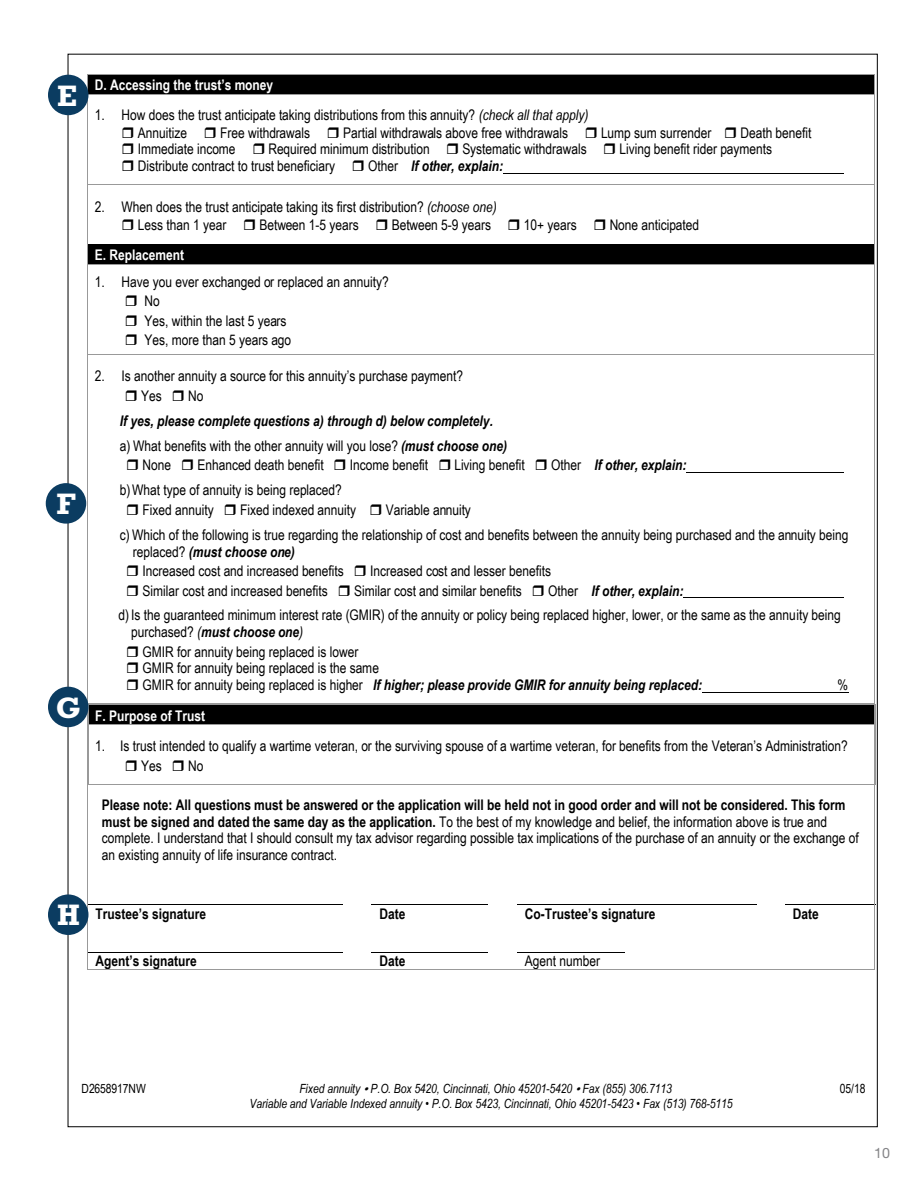
<style>
.page{position:relative;width:918px;height:1188px;background:#fff}
.page>*{position:absolute;margin:0;border:0;box-sizing:border-box;transform-origin:0 0}
.t1{font:700 30px "Rockwell Std";color:#fff}
.t2{font:14.7px/19.6px "Arial Narrow";color:#000}
.t3{font:italic 700 14.7px/24.9px "Arial Narrow";color:#000}
.t4{font:700 14.7px "Arial Narrow";color:#000}
.t5{font:700 14.7px "Arial Narrow";color:#fff}
.t6{font:14.25px "Helvetica Neue LT Std";color:#848487}
.t7{font:italic 12.6px "Arial Narrow";letter-spacing:-.01em;color:#000}
.t8{font:12.6px "Arial Narrow";letter-spacing:-.01em;color:#000}
.s1{font-style:italic}
.s2{font-weight:400;font-style:normal}
.s3{font-weight:700;font-style:italic}
.s4{font-weight:700}
.s5{font-family:"Times New Roman"}
</style>
<div class="page">
<div style="left:88px;top:74px;width:787px;height:20px;background:#000"></div>
<hr style="left:87px;top:74px;width:788px;height:1px;background:#999">
<hr style="left:503px;top:173px;width:341px;height:1px;background:#000">
<svg style="left:87px;top:75px;width:1px;height:16px"></svg>
<hr style="left:87px;top:94px;width:788px;height:1px;background:#999">
<hr style="left:87px;top:94px;width:1px;height:90px;background:#999">
<hr style="left:87px;top:184px;width:788px;height:1px;background:#999">
<hr style="left:87px;top:184px;width:1px;height:60px;background:#999">
<div style="left:88px;top:245px;width:787px;height:19px;background:#000"></div>
<hr style="left:87px;top:244px;width:788px;height:1px;background:#000">
<svg style="left:87px;top:244px;width:1px;height:20px"></svg>
<hr style="left:87px;top:264px;width:788px;height:1px;background:#999">
<hr style="left:87px;top:264px;width:1px;height:90px;background:#999">
<hr style="left:686px;top:472px;width:158px;height:1px;background:#000">
<hr style="left:683px;top:597px;width:161px;height:1px;background:#000">
<hr style="left:702px;top:692px;width:146px;height:1px;background:#000">
<hr style="left:87px;top:354px;width:788px;height:1px;background:#999">
<hr style="left:87px;top:354px;width:1px;height:350px;background:#999">
<div style="left:95px;top:704px;width:773px;height:20px;background:#000"></div>
<hr style="left:88px;top:724px;width:787px;height:1px;background:#999">
<hr style="left:88px;top:724px;width:1px;height:60px;background:#999">
<hr style="left:88px;top:784px;width:787px;height:1px;background:#999">
<hr style="left:88px;top:905px;width:255px;height:1px;background:#000">
<hr style="left:372px;top:905px;width:116px;height:1px;background:#000">
<hr style="left:517px;top:905px;width:239px;height:1px;background:#000">
<hr style="left:785px;top:905px;width:91px;height:1px;background:#000">
<hr style="left:88px;top:952px;width:255px;height:1px;background:#000">
<hr style="left:372px;top:952px;width:116px;height:1px;background:#000">
<hr style="left:517px;top:952px;width:108px;height:1px;background:#000">
<svg style="left:88px;top:705px;width:1px;height:19px"></svg>
<hr style="left:87px;top:704px;width:788px;height:1px;background:#999">
<hr style="left:87px;top:704px;width:1px;height:266px;background:#999">
<hr style="left:87px;top:970px;width:788px;height:1px;background:#999">
<div style="left:48px;top:75px;width:40px;height:40px;background:#0b3c61;border-radius:50%"></div>
<div style="left:46px;top:483px;width:40px;height:41px;background:#0b3c61;border-radius:50%"></div>
<div style="left:48px;top:687px;width:40px;height:40px;background:#0b3c61;border-radius:50%"></div>
<div style="left:48px;top:894px;width:40px;height:41px;background:#0b3c61;border-radius:50%"></div>
<h1 class="t1" style="left:57px;top:78px;width:22px">E</h1>
<h1 class="t1" style="left:56px;top:486px;width:21px">F</h1>
<h1 class="t1" style="left:56px;top:690px;width:27px">G</h1>
<p class="t5" style="left:95px;top:76px;width:180px">D. Accessing the trust’s money</p>
<p class="t2" style="left:138px;top:105px;width:452px;line-height:18px;text-indent:-43px">1. How does the trust anticipate taking distributions from this annuity? <span class="s1">(check all that apply)<br></span>Annuitize</p>
<p class="t2" style="left:220px;top:122px;width:92px">Free withdrawals</p>
<p class="t2" style="left:343px;top:122px;width:226px">Partial withdrawals above free withdrawals</p>
<p class="t2" style="left:601px;top:122px;width:112px">Lump sum surrender</p>
<p class="t2" style="left:741px;top:122px;width:72px">Death benefit</p>
<p class="t2" style="left:138px;top:139px;width:99px">Immediate income</p>
<p class="t2" style="left:269px;top:139px;width:163px">Required minimum distribution</p>
<p class="t2" style="left:462px;top:139px;width:126px">Systematic withdrawals</p>
<p class="t2" style="left:619px;top:139px;width:154px">Living benefit rider payments</p>
<p class="t2" style="left:138px;top:156px;width:199px">Distribute contract to trust beneficiary</p>
<p class="t3" style="left:368px;top:153px;width:137px"><span class="s2">Other</span> If other, explain:</p>
<p class="t2" style="left:138px;top:198px;width:360px;line-height:18px;text-indent:-43px">2. When does the trust anticipate taking its first distribution? <span class="s1">(choose one)<br></span>Less than 1 year</p>
<p class="t2" style="left:259px;top:215px;width:101px">Between 1-5 years</p>
<p class="t2" style="left:392px;top:215px;width:101px">Between 5-9 years</p>
<p class="t2" style="left:524px;top:215px;width:54px">10+ years</p>
<p class="t2" style="left:610px;top:215px;width:91px">None anticipated</p>
<p class="t5" style="left:95px;top:246px;width:91px">E. Replacement</p>
<p class="t2" style="left:145px;top:272px;width:246px;text-indent:-50px">1. Have you ever exchanged or replaced an annuity?<br>No<br>Yes, within the last 5 years<br>Yes, more than 5 years ago</p>
<p class="t2" style="left:141px;top:366px;width:324px;text-indent:-46px">2. Is another annuity a source for this annuity’s purchase payment?<br>Yes</p>
<p class="t2" style="left:188px;top:386px;width:17px">No</p>
<p class="t3" style="left:120px;top:408px;width:389px">If yes, please complete questions a) through d) below completely. <span class="s2">a) What benefits with the other annuity will you lose?</span> (must choose one)</p>
<p class="t2" style="left:143px;top:455px;width:30px">None</p>
<p class="t2" style="left:197px;top:455px;width:128px">Enhanced death benefit</p>
<p class="t2" style="left:350px;top:455px;width:80px">Income benefit</p>
<p class="t2" style="left:455px;top:455px;width:72px">Living benefit</p>
<p class="t3" style="left:551px;top:453px;width:137px"><span class="s2">Other</span> If other, explain:</p>
<p class="t2" style="left:143px;top:480px;width:201px;text-indent:-23px">b)What type of annuity is being replaced?<br>Fixed annuity</p>
<p class="t2" style="left:120px;top:497px;width:730px;line-height:24.9px;text-indent:266px">Variable annuity<br>c) Which of the following is true regarding the relationship of cost and benefits between the annuity being purchased and the annuity being</p>
<p class="t2" style="left:143px;top:541px;width:203px;text-indent:-10px">replaced? <span class="s3">(must choose one)<br></span>Increased cost and increased benefits</p>
<p class="t2" style="left:240px;top:500px;width:118px">Fixed indexed annuity</p>
<p class="t2" style="left:370px;top:561px;width:182px">Increased cost and lesser benefits</p>
<p class="t2" style="left:119px;top:578px;width:724px;line-height:24.6px;text-indent:430px">Other <span class="s3">If other, explain:<br></span>d)Is the guaranteed minimum interest rate (GMIR) of the annuity or policy being replaced higher, lower, or the same as the annuity being</p>
<p class="t2" style="left:143px;top:622px;width:217px;text-indent:-11px">purchased? <span class="s1">(</span><span class="s3">must choose one</span><span class="s1">)<br></span>GMIR for annuity being replaced is lower</p>
<p class="t2" style="left:143px;top:660px;width:561px;line-height:16.6px">GMIR for annuity being replaced is the same<br>GMIR for annuity being replaced is higher <span class="s3">If higher; please provide GMIR for annuity being replaced:</span></p>
<p class="t2" style="left:143px;top:581px;width:187px">Similar cost and increased benefits</p>
<p class="t2" style="left:354px;top:581px;width:169px">Similar cost and similar benefits</p>
<p class="t2" style="left:837px;top:675px;width:12px">%</p>
<p class="t5" style="left:95px;top:707px;width:111px">F. Purpose of Trust</p>
<p class="t2" style="left:141px;top:736px;width:708px;text-indent:-46px">1. Is trust intended to qualify a wartime veteran, or the surviving spouse of a wartime veteran, for benefits from the Veteran’s Administration?<br>Yes</p>
<p class="t2" style="left:188px;top:756px;width:17px">No</p>
<p class="t2" style="left:102px;top:797px;width:758px;line-height:16.6px"><span class="s4">Please note: All questions must be answered or the application will be held not in good order and will not be considered. This form must be signed and dated the same day as the application.</span> To the best of my knowledge and belief, the information above is true and complete. I understand that I should consult my tax advisor regarding possible tax implications of the purchase of an annuity or the exchange of an existing annuity of life insurance contract.</p>
<h1 class="t1" style="left:57px;top:897px;width:24px">H</h1>
<p class="t4" style="left:96px;top:905px;width:112px">Trustee’s signature</p>
<p class="t4" style="left:380px;top:905px;width:27px">Date</p>
<p class="t4" style="left:525px;top:905px;width:132px">Co-Trustee’s signature</p>
<p class="t4" style="left:793px;top:905px;width:27px">Date</p>
<p class="t4" style="left:96px;top:952px;width:103px">Agent’s signature</p>
<p class="t4" style="left:380px;top:952px;width:27px">Date</p>
<p class="t2" style="left:525px;top:951px;width:77px">Agent number</p>
<p class="t8" style="left:81px;top:1081px;width:66px">D2658917NW</p>
<p class="t7" style="left:300px;top:1081px;width:374px">Fixed annuity <span class="s5">•</span>P.O. Box 5420, Cincinnati, Ohio 45201-5420 <span class="s5">•</span>Fax (855) 306.7113</p>
<p class="t8" style="left:840px;top:1081px;width:27px">05/18</p>
<p class="t7" style="left:249px;top:1096px;width:485px">Variable and Variable Indexed annuity • P.O. Box 5423, Cincinnati, Ohio 45201-5423 • Fax (513) 768-5115</p>
<p class="t6" style="left:874px;top:1145px;width:17px">10</p>
</div>
